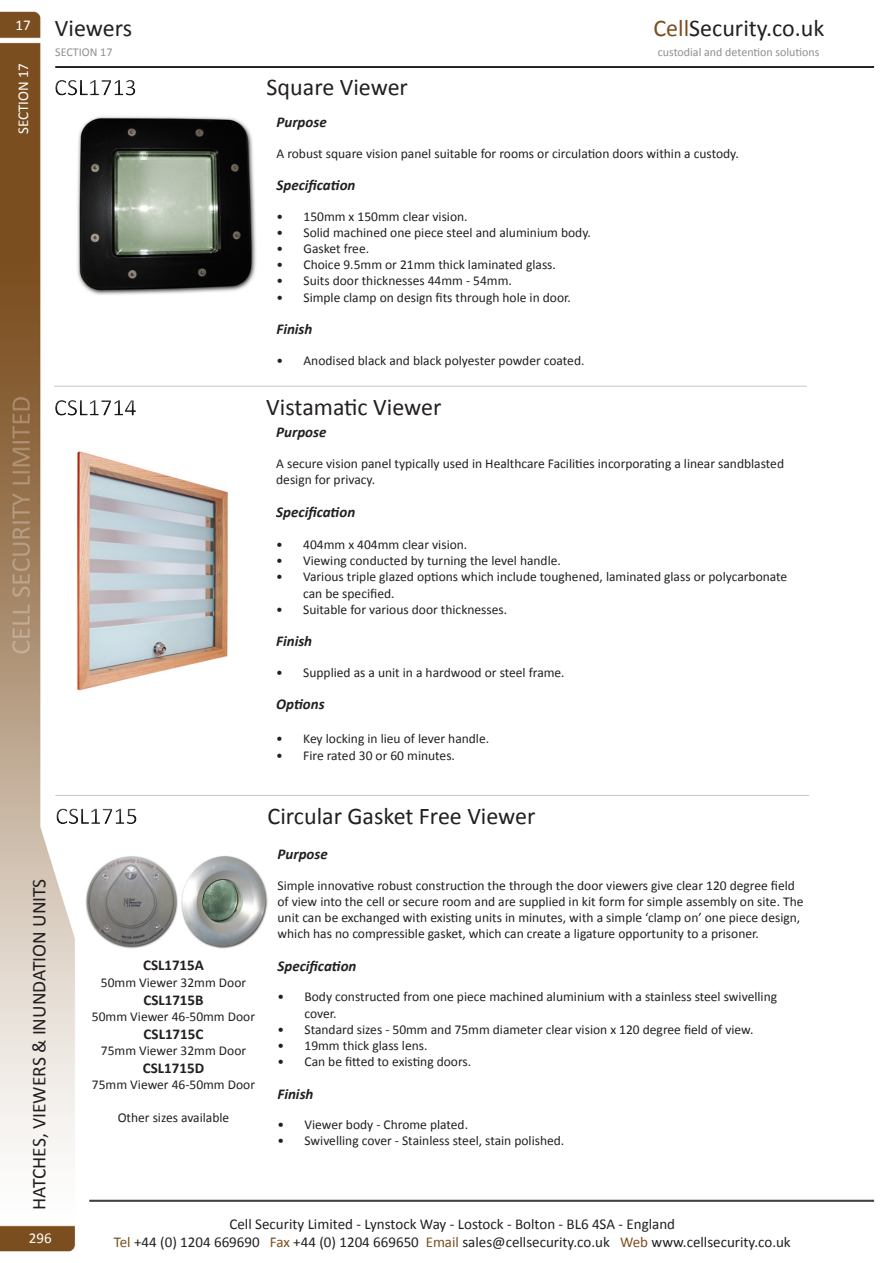
<style>
.page{position:relative;width:893px;height:1263px;background:#fff}
.page>*{position:absolute;margin:0;border:0;box-sizing:border-box;transform-origin:0 0}
.t1{font:24px "Calibri";color:#231f20}
.t2{font:19.5px "Calibri";color:#231f20}
.t3{font:15px/18px "Calibri";color:#231f20;text-align:center}
.t4{font:italic 700 15px "Calibri";color:#231f20}
.t5{font:700 15px "Calibri";color:#231f20}
.t6{font:15px "Calibri";color:#fff}
.t7{font:13.5px/16.2px "Calibri";color:#231f20}
.t8{font:12px "Calibri";color:#8d8f92}
.s1{color:#7b4e1f}
</style>
<div class="page">
<img style="left:0;top:11px;width:875px;height:1241px">
<hr style="left:55px;top:66px;width:819px;height:1px;background:#231f20">
<hr style="left:55px;top:67px;width:819px;height:1px;background:#231f20">
<hr style="left:89px;top:1200px;width:785px;height:1px;background:#231f20">
<hr style="left:89px;top:1201px;width:785px;height:1px;background:#231f20">
<hr style="left:55px;top:795px;width:754px;height:1px;background:#c8c8c8">
<hr style="left:54px;top:386px;width:753px;height:1px;background:#c8c8c8">
<div style="left:44px;top:391px;width:98px;height:29px;background:#fff"></div>
<div style="left:47px;top:393px;width:99px;height:33px;background:#231f20;opacity:.75"></div>
<div style="left:44px;top:71px;width:99px;height:29px;background:#fff"></div>
<div style="left:48px;top:74px;width:98px;height:32px;background:#231f20;opacity:.75"></div>
<div style="left:45px;top:799px;width:99px;height:29px;background:#fff"></div>
<div style="left:49px;top:801px;width:98px;height:34px;background:#231f20;opacity:.75"></div>
<img style="left:77px;top:116px;width:179px;height:180px">
<img style="left:86px;top:856px;width:182px;height:92px">
<img style="left:55px;top:447px;width:194px;height:244px">
<p class="t1" style="left:16px;top:13px;width:118px"><sup>17</sup> Viewers</p>
<h1 class="t1" style="left:653px;top:13px;width:172px"><span class="s1">Cell</span>Security.co.uk</h1>
<p class="t6" style="left:14px;top:134px;width:73px;rotate:-90deg">SECTION 17</p>
<p class="t8" style="left:55px;top:44px;width:59px">SECTION 17</p>
<p class="t1" style="left:267px;top:72px;width:143px">Square Viewer</p>
<p class="t8" style="left:658px;top:44px;width:163px">custodial and detention solutions</p>
<p class="t4" style="left:276px;top:112px;width:52px">Purpose</p>
<p class="t7" style="left:276px;top:145px;width:464px">A robust square vision panel suitable for rooms or circulation doors within a custody.</p>
<p class="t4" style="left:276px;top:175px;width:81px">Specification</p>
<p class="t7" style="left:276px;top:208px;width:193px">• 150mm x 150mm clear vision.</p>
<p class="t7" style="left:276px;top:224px;width:316px">• Solid machined one piece steel and aluminium body.</p>
<p class="t7" style="left:276px;top:240px;width:94px">• Gasket free.</p>
<p class="t7" style="left:276px;top:257px;width:281px">• Choice 9.5mm or 21mm thick laminated glass.</p>
<p class="t7" style="left:276px;top:273px;width:237px">• Suits door thicknesses 44mm - 54mm.</p>
<p class="t7" style="left:276px;top:289px;width:296px">• Simple clamp on design fits through hole in door.</p>
<p class="t4" style="left:276px;top:319px;width:37px">Finish</p>
<p class="t7" style="left:276px;top:352px;width:310px">• Anodised black and black polyester powder coated.</p>
<p class="t1" style="left:266px;top:392px;width:177px">Vistamatic Viewer</p>
<p class="t4" style="left:276px;top:423px;width:52px">Purpose</p>
<p class="t7" style="left:276px;top:455px;width:509px">A secure vision panel typically used in Healthcare Facilities incorporating a linear sandblasted design for privacy.</p>
<p class="t4" style="left:276px;top:502px;width:81px">Specification</p>
<p class="t7" style="left:276px;top:536px;width:193px">• 404mm x 404mm clear vision.</p>
<p class="t7" style="left:276px;top:553px;width:286px">• Viewing conducted by turning the level handle.</p>
<p class="t7" style="left:303px;top:569px;width:486px;text-indent:-27px">• Various triple glazed options which include toughened, laminated glass or polycarbonate can be specified.</p>
<p class="t7" style="left:276px;top:601px;width:232px">• Suitable for various door thicknesses.</p>
<p class="t4" style="left:276px;top:632px;width:37px">Finish</p>
<p class="t7" style="left:276px;top:664px;width:290px">• Supplied as a unit in a hardwood or steel frame.</p>
<p class="t4" style="left:276px;top:695px;width:50px">Options</p>
<p class="t7" style="left:276px;top:731px;width:214px">• Key locking in lieu of lever handle.</p>
<p class="t7" style="left:276px;top:747px;width:180px">• Fire rated 30 or 60 minutes.</p>
<h2 class="t2" style="left:27px;top:1210px;width:333px;rotate:-90deg">HATCHES, VIEWERS &amp; INUNDATION UNITS</h2>
<p class="t5" style="left:143px;top:956px;width:62px">CSL1715A</p>
<p class="t7" style="left:101px;top:974px;width:147px">50mm Viewer 32mm Door</p>
<p class="t5" style="left:143px;top:990px;width:62px">CSL1715B</p>
<p class="t7" style="left:92px;top:1008px;width:165px">50mm Viewer 46-50mm Door</p>
<p class="t5" style="left:144px;top:1024px;width:61px">CSL1715C</p>
<p class="t7" style="left:101px;top:1042px;width:147px">75mm Viewer 32mm Door</p>
<p class="t5" style="left:143px;top:1058px;width:63px">CSL1715D</p>
<p class="t7" style="left:92px;top:1076px;width:165px">75mm Viewer 46-50mm Door</p>
<p class="t7" style="left:118px;top:1109px;width:113px">Other sizes available</p>
<p class="t1" style="left:268px;top:801px;width:269px">Circular Gasket Free Viewer</p>
<p class="t4" style="left:277px;top:845px;width:52px">Purpose</p>
<p class="t7" style="left:277px;top:877px;width:527px">Simple innovative robust construction the through the door viewers give clear 120 degree field of view into the cell or secure room and are supplied in kit form for simple assembly on site. The unit can be exchanged with existing units in minutes, with a simple ‘clamp on’ one piece design, which has no compressible gasket, which can create a ligature opportunity to a prisoner.</p>
<p class="t4" style="left:277px;top:956px;width:81px">Specification</p>
<p class="t7" style="left:304px;top:989px;width:474px;text-indent:-27px">• Body constructed from one piece machined aluminium with a stainless steel swivelling cover.</p>
<p class="t7" style="left:277px;top:1021px;width:477px">• Standard sizes - 50mm and 75mm diameter clear vision x 120 degree field of view.</p>
<p class="t7" style="left:277px;top:1037px;width:152px">• 19mm thick glass lens.</p>
<p class="t7" style="left:277px;top:1054px;width:195px">• Can be fitted to existing doors.</p>
<p class="t4" style="left:277px;top:1084px;width:37px">Finish</p>
<p class="t7" style="left:277px;top:1117px;width:192px">• Viewer body - Chrome plated.</p>
<p class="t7" style="left:277px;top:1133px;width:288px">• Swivelling cover - Stainless steel, stain polished.</p>
<p class="t6" style="left:29px;top:1229px;width:24px">296</p>
<p class="t3" style="left:114px;top:1215px;width:678px">Cell Security Limited - Lynstock Way - Lostock - Bolton - BL6 4SA - England<br><span class="s1">Tel</span> +44 (0) 1204 669690 <span class="s1">Fax</span> +44 (0) 1204 669650 <span class="s1">Email</span> sales@cellsecurity.co.uk <span class="s1">Web</span> www.cellsecurity.co.uk</p>
</div>
